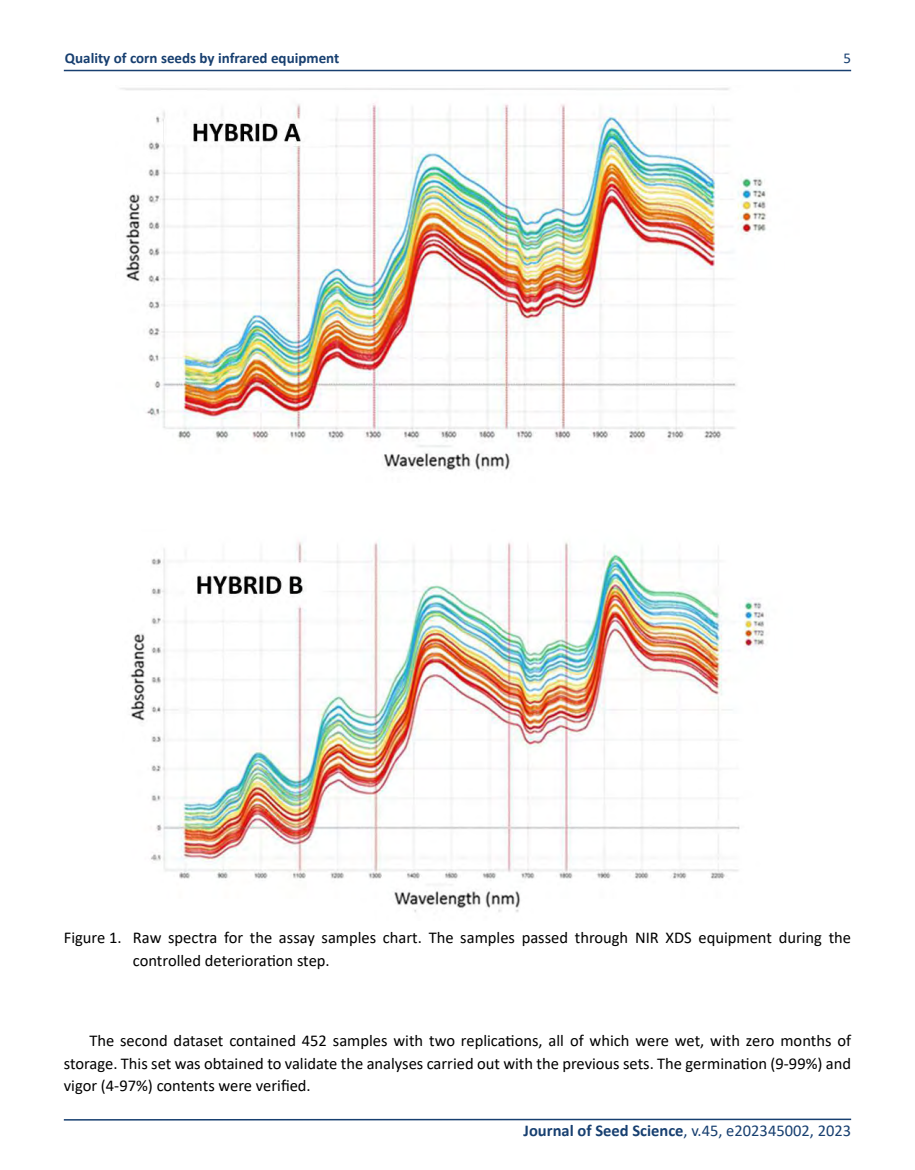
<style>
.page{position:relative;width:915px;height:1170px;background:#fff}
.page>*{position:absolute;margin:0;border:0;box-sizing:border-box;transform-origin:0 0}
.t1{font:16.5px/22.5px "Calibri";color:#000;text-align:justify}
.t2{font:16.5px "Calibri";color:#173f70}
.t3{font:700 15px "Calibri";color:#173f70}
.t4{font:15px "Calibri";color:#173f70}
.s1{font-weight:700}
</style>
<div class="page">
<img style="left:120px;top:88px;width:646px;height:383px">
<img style="left:130px;top:541px;width:635px;height:372px">
<svg style="left:63px;top:1118px;width:789px;height:3px;background:#8a9eb7"></svg>
<hr style="left:64px;top:70px;width:786px;height:1px;background:#173f70">
<p class="t3" style="left:65px;top:48px;width:276px">Quality of corn seeds by infrared equipment</p>
<p class="t4" style="left:843px;top:47px;width:9px">5</p>
<p class="t1" style="left:133px;top:926px;width:719px;text-indent:-69px">Figure 1. Raw spectra for the assay samples chart. The samples passed through NIR XDS equipment during the controlled deterioration step.</p>
<p class="t1" style="left:64px;top:1028px;width:788px;text-indent:26px">The second dataset contained 452 samples with two replications, all of which were wet, with zero months of storage. This set was obtained to validate the analyses carried out with the previous sets. The germination (9-99%) and vigor (4-97%) contents were verified.</p>
<p class="t2" style="left:523px;top:1118px;width:329px"><span class="s1">Journal of Seed Science</span>, v.45, e202345002, 2023</p>
</div>
